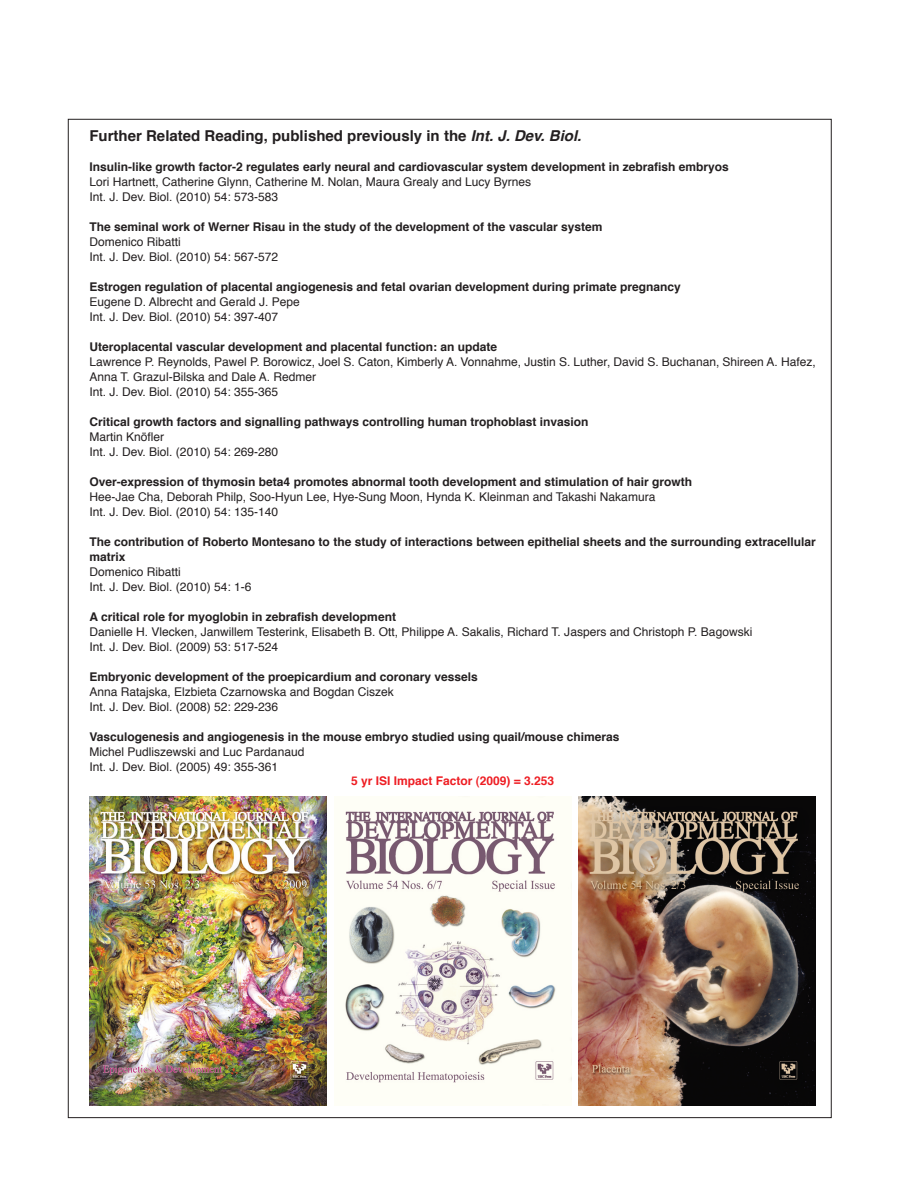
<style>
.page{position:relative;width:915px;height:1191px;background:#fff}
.page>*{position:absolute;margin:0;border:0;box-sizing:border-box;transform-origin:0 0}
._0-TitleSmall-2{font:700 15px "Helvetica";color:#231f20}
._0-RelatedArticles{font:12px/15px "Helvetica";color:#231f20}
._0-RelatedArticles-2{font:700 12px/15px "Helvetica";color:#231f20}
._0-TitleSmall-2-2{font:700 12px "Helvetica";color:#ee1d23}
.s1{font-style:italic}
</style>
<div class="page">
<img style="left:89px;top:797px;width:237px;height:308px">
<img style="left:345px;top:797px;width:226px;height:308px">
<img style="left:578px;top:797px;width:237px;height:308px">
<p class="_0-TitleSmall-2" style="left:89px;top:124px;width:493px">Further Related Reading, published previously in the <span class="s1">Int. J. Dev. Biol.</span></p>
<p class="_0-RelatedArticles-2" style="left:89px;top:159px;width:640px">Insulin-like growth factor-2 regulates early neural and cardiovascular system development in zebrafish embryos</p>
<p class="_0-RelatedArticles" style="left:89px;top:175px;width:443px">Lori Hartnett, Catherine Glynn, Catherine M. Nolan, Maura Grealy and Lucy Byrnes</p>
<p class="_0-RelatedArticles" style="left:89px;top:190px;width:190px">Int. J. Dev. Biol. (2010) 54: 573-583</p>
<p class="_0-RelatedArticles-2" style="left:89px;top:219px;width:514px">The seminal work of Werner Risau in the study of the development of the vascular system</p>
<p class="_0-RelatedArticles" style="left:89px;top:235px;width:93px">Domenico Ribatti</p>
<p class="_0-RelatedArticles" style="left:89px;top:250px;width:190px">Int. J. Dev. Biol. (2010) 54: 567-572</p>
<p class="_0-RelatedArticles-2" style="left:89px;top:279px;width:592px">Estrogen regulation of placental angiogenesis and fetal ovarian development during primate pregnancy</p>
<p class="_0-RelatedArticles" style="left:89px;top:295px;width:212px">Eugene D. Albrecht and Gerald J. Pepe</p>
<p class="_0-RelatedArticles" style="left:89px;top:310px;width:190px">Int. J. Dev. Biol. (2010) 54: 397-407</p>
<p class="_0-RelatedArticles-2" style="left:89px;top:339px;width:409px">Uteroplacental vascular development and placental function: an update</p>
<p class="_0-RelatedArticles" style="left:89px;top:355px;width:727px">Lawrence P. Reynolds, Pawel P. Borowicz, Joel S. Caton, Kimberly A. Vonnahme, Justin S. Luther, David S. Buchanan, Shireen A. Hafez,<br>Anna T. Grazul-Bilska and Dale A. Redmer</p>
<p class="_0-RelatedArticles" style="left:89px;top:385px;width:190px">Int. J. Dev. Biol. (2010) 54: 355-365</p>
<p class="_0-RelatedArticles-2" style="left:89px;top:414px;width:500px">Critical growth factors and signalling pathways controlling human trophoblast invasion</p>
<p class="_0-RelatedArticles" style="left:89px;top:430px;width:76px">Martin Knöfler</p>
<p class="_0-RelatedArticles" style="left:89px;top:445px;width:190px">Int. J. Dev. Biol. (2010) 54: 269-280</p>
<p class="_0-RelatedArticles-2" style="left:89px;top:474px;width:604px">Over-expression of thymosin beta4 promotes abnormal tooth development and stimulation of hair growth</p>
<p class="_0-RelatedArticles" style="left:89px;top:490px;width:567px">Hee-Jae Cha, Deborah Philp, Soo-Hyun Lee, Hye-Sung Moon, Hynda K. Kleinman and Takashi Nakamura</p>
<p class="_0-RelatedArticles" style="left:89px;top:505px;width:190px">Int. J. Dev. Biol. (2010) 54: 135-140</p>
<p class="_0-RelatedArticles-2" style="left:89px;top:534px;width:727px">The contribution of Roberto Montesano to the study of interactions between epithelial sheets and the surrounding extracellular matrix</p>
<p class="_0-RelatedArticles" style="left:89px;top:565px;width:93px">Domenico Ribatti</p>
<p class="_0-RelatedArticles" style="left:89px;top:580px;width:163px">Int. J. Dev. Biol. (2010) 54: 1-6</p>
<p class="_0-RelatedArticles-2" style="left:89px;top:609px;width:308px">A critical role for myoglobin in zebrafish development</p>
<p class="_0-RelatedArticles" style="left:89px;top:625px;width:664px">Danielle H. Vlecken, Janwillem Testerink, Elisabeth B. Ott, Philippe A. Sakalis, Richard T. Jaspers and Christoph P. Bagowski</p>
<p class="_0-RelatedArticles" style="left:89px;top:640px;width:190px">Int. J. Dev. Biol. (2009) 53: 517-524</p>
<p class="_0-RelatedArticles-2" style="left:89px;top:669px;width:390px">Embryonic development of the proepicardium and coronary vessels</p>
<p class="_0-RelatedArticles" style="left:89px;top:685px;width:306px">Anna Ratajska, Elzbieta Czarnowska and Bogdan Ciszek</p>
<p class="_0-RelatedArticles" style="left:89px;top:700px;width:190px">Int. J. Dev. Biol. (2008) 52: 229-236</p>
<p class="_0-RelatedArticles-2" style="left:89px;top:729px;width:531px">Vasculogenesis and angiogenesis in the mouse embryo studied using quail/mouse chimeras</p>
<p class="_0-RelatedArticles" style="left:89px;top:745px;width:216px">Michel Pudliszewski and Luc Pardanaud</p>
<p class="_0-RelatedArticles" style="left:89px;top:760px;width:190px">Int. J. Dev. Biol. (2005) 49: 355-361</p>
<p class="_0-TitleSmall-2-2" style="left:351px;top:771px;width:205px">5 yr ISI Impact Factor (2009) = 3.253</p>
</div>
